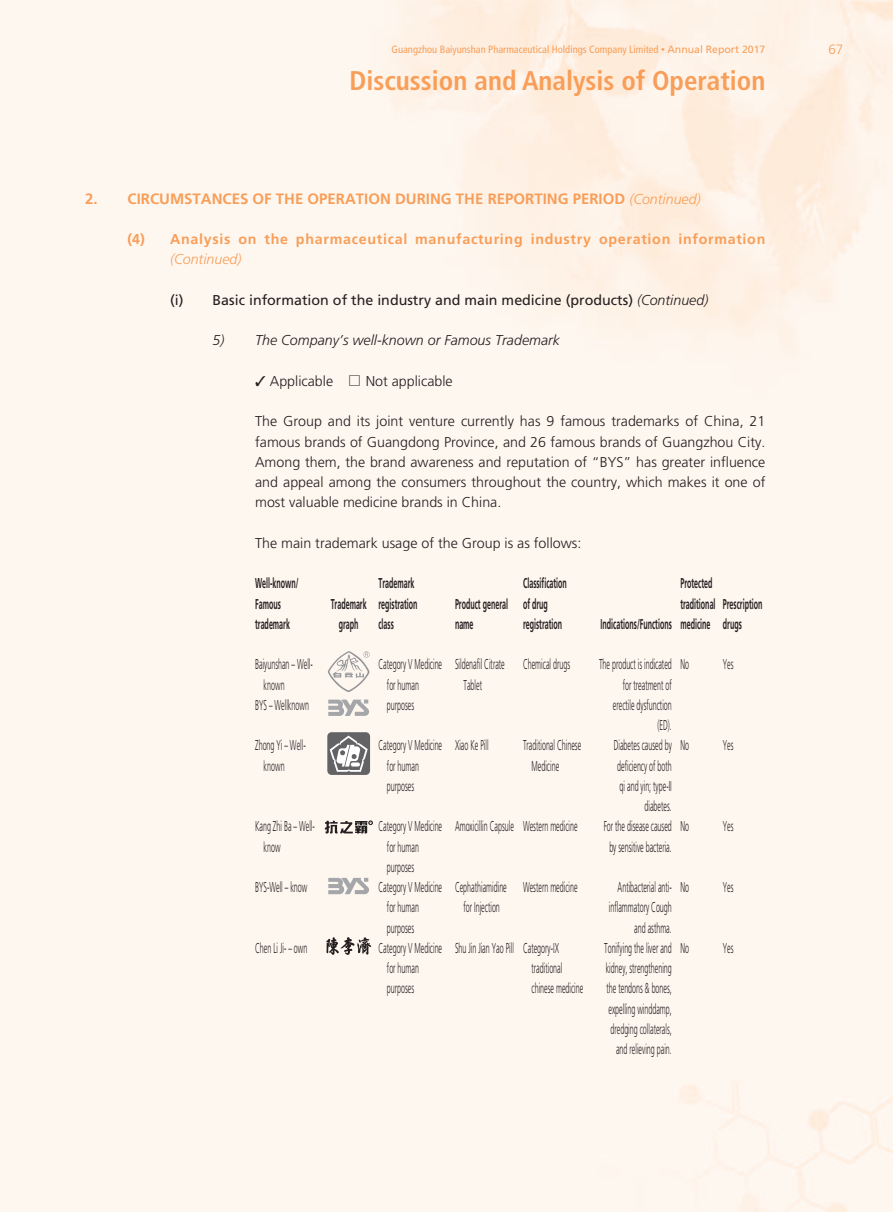
<style>
.page{position:relative;width:893px;height:1212px;background:#fff}
.page>*{position:absolute;margin:0;border:0;box-sizing:border-box;transform-origin:0 0}
.t1{font:700 condensed 27px "Frutiger";color:#f89e58}
.t2{font:700 15px "Frutiger";color:#f89e58}
.t3{font:300 14.25px/20.2px "Frutiger";color:#231f20;scale:.5 1}
.t4{font:300 14.25px/20.2px "Frutiger";color:#231f20;text-align:justify}
.t5{font:700 14.25px/20.2px "Frutiger";color:#231f20;scale:.5 1}
.t6{font:700 14.25px/20.2px "Frutiger";letter-spacing:.05em;color:#f89e58}
.t7{font:14.25px "Frutiger";color:#231f20}
.t8{font:italic 300 14.25px "Frutiger";color:#231f20}
.t9{font:300 13.5px "Frutiger";color:#f89e58}
.t10{font:condensed 10.5px "Frutiger";color:#f89e58}
.s1{font-stretch:normal;font-size:7.5px}
.s2{font-stretch:normal}
.s3{font-weight:300;font-style:italic;font-size:14.25px}
.s4{font-weight:300;font-style:italic}
.s5{font-family:"M Hei HK Light B5 pc H";font-weight:400}
</style>
<div class="page">
<img style="left:0;top:0;width:893px;height:1212px">
<svg style="left:327px;top:651px;width:43px;height:41px"></svg>
<svg style="left:328px;top:699px;width:41px;height:17px"></svg>
<div style="left:327px;top:732px;width:43px;height:43px;background:#636366;border-radius:4px"></div>
<svg style="left:330px;top:735px;width:38px;height:37px"></svg>
<svg style="left:325px;top:821px;width:47px;height:12px"></svg>
<svg style="left:328px;top:878px;width:41px;height:16px"></svg>
<svg style="left:326px;top:937px;width:45px;height:19px"></svg>
<p class="t10" style="left:392px;top:44px;width:375px">Guangzhou Baiyunshan Pharmaceutical Holdings Company Limited <span class="s1">•</span> <span class="s2">Annual Report 2017</span></p>
<p class="t1" style="left:349px;top:67px;width:417px">Discussion and Analysis of Operation</p>
<p class="t2" style="left:85px;top:192px;width:617px">2. CIRCUMSTANCES OF THE OPERATION DURING THE REPORTING PERIOD <span class="s3">(Continued)</span></p>
<p class="t6" style="left:170px;top:230px;width:597px;text-indent:-43px">(4) Analysis on the pharmaceutical manufacturing industry operation information <span class="s4">(Continued)</span></p>
<p class="t7" style="left:170px;top:293px;width:540px">(i) Basic information of the industry and main medicine (products) <span class="s4">(Continued)</span></p>
<p class="t8" style="left:213px;top:333px;width:349px">5) The Company’s well-known or Famous Trademark</p>
<p class="t4" style="left:255px;top:372px;width:199px">✓ Applicable <span class="s5">□</span> Not applicable</p>
<p class="t4" style="left:255px;top:412px;width:512px">The Group and its joint venture currently has 9 famous trademarks of China, 21 famous brands of Guangdong Province, and 26 famous brands of Guangzhou City.<br>Among them, the brand awareness and reputation of “BYS” has greater influence and appeal among the consumers throughout the country, which makes it one of most valuable medicine brands in China.</p>
<p class="t4" style="left:255px;top:533px;width:328px">The main trademark usage of the Group is as follows:</p>
<p class="t5" style="left:255px;top:574px;width:89px">Well-known/<br>Famous trademark</p>
<p class="t5" style="left:523px;top:574px;width:89px">Classification of drug registration</p>
<p class="t5" style="left:378px;top:574px;width:80px">Trademark registration class</p>
<p class="t5" style="left:680px;top:574px;width:72px">Protected traditional medicine</p>
<p class="t5" style="left:331px;top:594px;width:74px;text-align:center">Trademark graph</p>
<p class="t5" style="left:455px;top:594px;width:108px">Product general name</p>
<p class="t5" style="left:723px;top:594px;width:81px">Prescription drugs</p>
<p class="t5" style="left:601px;top:614px;width:144px">Indications/Functions</p>
<p class="t3" style="left:255px;top:655px;width:117px">Baiyunshan – Well-</p>
<p class="t3" style="left:264px;top:675px;width:43px">known</p>
<p class="t3" style="left:255px;top:695px;width:109px">BYS – Wellknown</p>
<p class="t3" style="left:387px;top:655px;width:112px;text-indent:-9px">Category V Medicine for human purposes</p>
<p class="t3" style="left:463px;top:655px;width:84px;text-indent:-9px">Sildenafil Citrate<br>Tablet</p>
<p class="t3" style="left:523px;top:655px;width:96px">Chemical drugs</p>
<p class="t3" style="left:599px;top:655px;width:147px;text-align:right">The product is indicated for treatment of erectile dysfunction (ED).</p>
<p class="t3" style="left:680px;top:655px;width:19px">No</p>
<p class="t3" style="left:723px;top:655px;width:23px">Yes</p>
<p class="t3" style="left:264px;top:736px;width:86px;text-indent:-9px">Zhong Yi – Well&shy;known</p>
<p class="t3" style="left:387px;top:736px;width:112px;text-indent:-9px">Category V Medicine for human purposes</p>
<p class="t3" style="left:455px;top:736px;width:69px">Xiao Ke Pill</p>
<p class="t3" style="left:531px;top:736px;width:101px;text-indent:-9px">Traditional Chinese<br>Medicine</p>
<p class="t3" style="left:614px;top:736px;width:118px;text-align:right">Diabetes caused by deficiency of both qi and yin; type-II diabetes.</p>
<p class="t3" style="left:680px;top:736px;width:19px">No</p>
<p class="t3" style="left:723px;top:736px;width:23px">Yes</p>
<p class="t3" style="left:264px;top:817px;width:104px;text-indent:-9px">Kang Zhi Ba – Well&shy;know</p>
<p class="t3" style="left:387px;top:817px;width:112px;text-indent:-9px">Category V Medicine for human purposes</p>
<p class="t3" style="left:455px;top:817px;width:247px">Amoxicillin Capsule Western medicine</p>
<p class="t3" style="left:604px;top:817px;width:138px;text-align:center">For the disease caused by sensitive bacteria.</p>
<p class="t3" style="left:680px;top:817px;width:19px">No</p>
<p class="t3" style="left:723px;top:817px;width:23px">Yes</p>
<p class="t3" style="left:255px;top:878px;width:106px">BYS-Well – know</p>
<p class="t3" style="left:387px;top:878px;width:112px;text-indent:-9px">Category V Medicine for human purposes</p>
<p class="t3" style="left:455px;top:878px;width:105px;text-align:center">Cephathiamidine for Injection</p>
<p class="t3" style="left:523px;top:878px;width:111px">Western medicine</p>
<p class="t3" style="left:609px;top:878px;width:127px;text-align:right">Antibacterial anti&shy;inflammatory Cough and asthma.</p>
<p class="t3" style="left:680px;top:878px;width:19px">No</p>
<p class="t3" style="left:723px;top:878px;width:23px">Yes</p>
<p class="t3" style="left:255px;top:938px;width:106px">Chen Li Ji- – own</p>
<p class="t3" style="left:387px;top:938px;width:112px;text-indent:-9px">Category V Medicine for human purposes</p>
<p class="t3" style="left:531px;top:938px;width:105px;text-indent:-77px">Shu Jin Jian Yao Pill Category-IX traditional chinese medicine</p>
<p class="t3" style="left:604px;top:938px;width:137px;text-align:right">Tonifying the liver and kidney, strengthening the tendons &amp; bones, expelling winddamp, dredging collaterals, and relieving pain.</p>
<p class="t3" style="left:680px;top:938px;width:19px">No</p>
<p class="t3" style="left:723px;top:938px;width:23px">Yes</p>
<p class="t9" style="left:828px;top:43px;width:17px">67</p>
</div>
